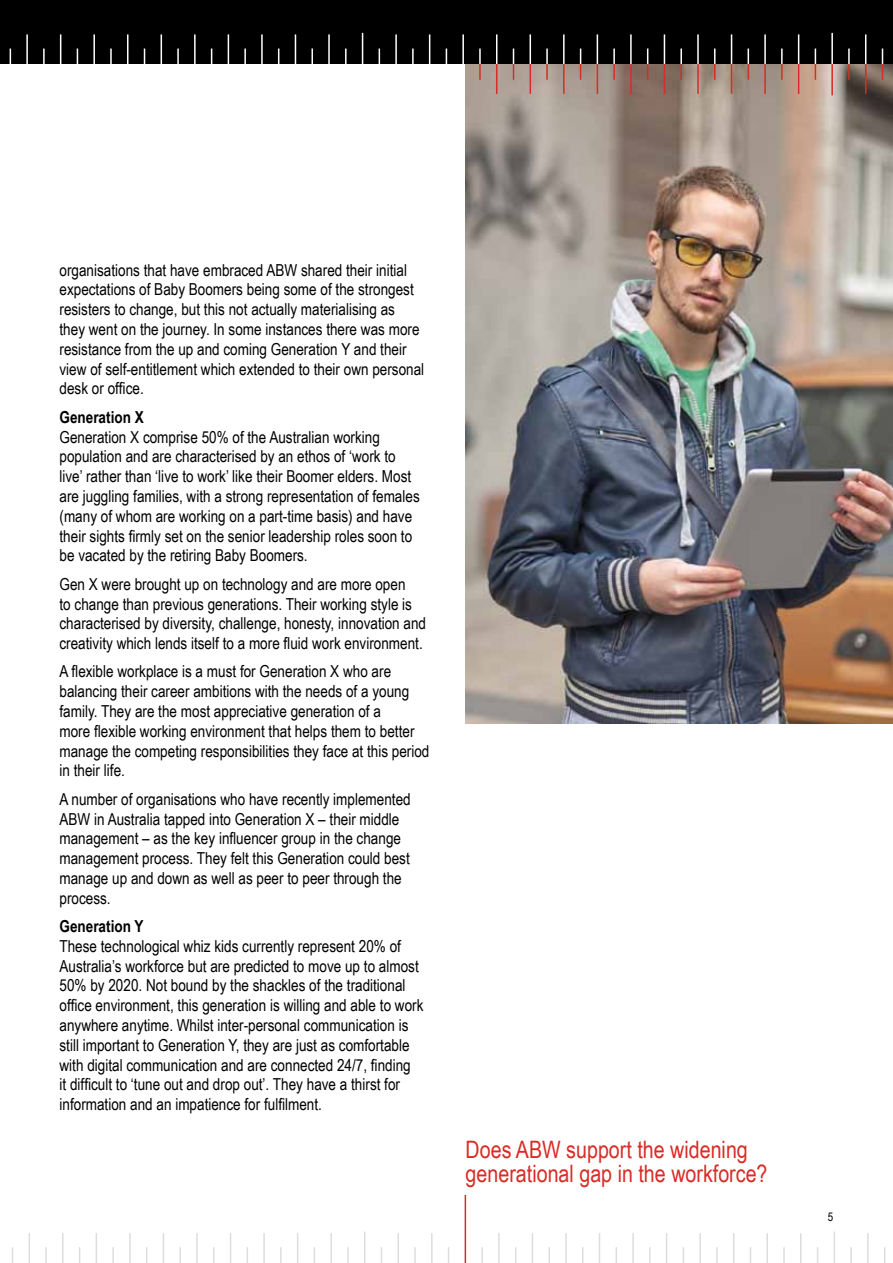
<style>
.page{position:relative;width:893px;height:1263px;background:#fff}
.page>*{position:absolute;margin:0;border:0;box-sizing:border-box;transform-origin:0 0}
.t1{font:24px/24px "Arial Narrow";color:#d82c25}
.t2{font:16.5px/19.8px "Arial Narrow";color:#000}
.t3{font:700 16.5px "Arial Narrow";color:#000}
.t4{font:12px "Arial Narrow";color:#000}
</style>
<div class="page">
<img style="left:466px;top:64px;width:427px;height:660px">
<div style="left:0;top:0;width:893px;height:64px;background:#000"></div>
<hr style="left:26px;top:34px;width:2px;height:30px;background:#fff">
<hr style="left:429px;top:34px;width:1px;height:30px;background:#fff">
<hr style="left:462px;top:34px;width:2px;height:30px;background:#fff">
<hr style="left:496px;top:34px;width:1px;height:30px;background:#fff">
<hr style="left:395px;top:34px;width:2px;height:30px;background:#fff">
<hr style="left:865px;top:34px;width:1px;height:30px;background:#fff">
<hr style="left:328px;top:34px;width:2px;height:30px;background:#fff">
<hr style="left:798px;top:34px;width:1px;height:30px;background:#fff">
<hr style="left:295px;top:34px;width:1px;height:30px;background:#fff">
<hr style="left:764px;top:34px;width:2px;height:30px;background:#fff">
<hr style="left:228px;top:34px;width:1px;height:30px;background:#fff">
<hr style="left:697px;top:34px;width:2px;height:30px;background:#fff">
<hr style="left:261px;top:34px;width:2px;height:30px;background:#fff">
<hr style="left:731px;top:34px;width:1px;height:30px;background:#fff">
<hr style="left:161px;top:34px;width:1px;height:30px;background:#fff">
<hr style="left:630px;top:34px;width:2px;height:30px;background:#fff">
<hr style="left:93px;top:34px;width:2px;height:30px;background:#fff">
<hr style="left:60px;top:34px;width:1px;height:30px;background:#fff">
<hr style="left:127px;top:34px;width:1px;height:30px;background:#fff">
<hr style="left:563px;top:34px;width:2px;height:30px;background:#fff">
<hr style="left:194px;top:34px;width:2px;height:30px;background:#fff">
<hr style="left:664px;top:34px;width:1px;height:30px;background:#fff">
<hr style="left:597px;top:34px;width:1px;height:30px;background:#fff">
<hr style="left:529px;top:34px;width:2px;height:30px;background:#fff">
<svg style="left:412px;top:49px;width:2px;height:15px"></svg>
<svg style="left:345px;top:49px;width:2px;height:15px"></svg>
<svg style="left:278px;top:49px;width:1px;height:15px"></svg>
<svg style="left:379px;top:49px;width:1px;height:15px"></svg>
<svg style="left:311px;top:49px;width:2px;height:15px"></svg>
<svg style="left:144px;top:49px;width:1px;height:15px"></svg>
<svg style="left:77px;top:49px;width:1px;height:15px"></svg>
<svg style="left:10px;top:49px;width:1px;height:15px"></svg>
<svg style="left:244px;top:49px;width:2px;height:15px"></svg>
<svg style="left:211px;top:49px;width:1px;height:15px"></svg>
<svg style="left:177px;top:49px;width:2px;height:15px"></svg>
<svg style="left:110px;top:49px;width:2px;height:15px"></svg>
<svg style="left:43px;top:49px;width:2px;height:15px"></svg>
<hr style="left:362px;top:33px;width:1px;height:31px;background:#fff">
<hr style="left:831px;top:33px;width:2px;height:31px;background:#fff">
<svg style="left:446px;top:49px;width:1px;height:15px"></svg>
<hr style="left:496px;top:64px;width:1px;height:30px;background:#d82c25">
<hr style="left:865px;top:64px;width:1px;height:30px;background:#d82c25">
<hr style="left:798px;top:64px;width:1px;height:30px;background:#d82c25">
<hr style="left:764px;top:64px;width:2px;height:30px;background:#d82c25">
<hr style="left:697px;top:64px;width:2px;height:30px;background:#d82c25">
<hr style="left:731px;top:64px;width:1px;height:30px;background:#d82c25">
<hr style="left:630px;top:64px;width:2px;height:30px;background:#d82c25">
<hr style="left:563px;top:64px;width:2px;height:30px;background:#d82c25">
<hr style="left:664px;top:64px;width:1px;height:30px;background:#d82c25">
<hr style="left:597px;top:64px;width:1px;height:30px;background:#d82c25">
<hr style="left:529px;top:64px;width:2px;height:30px;background:#d82c25">
<svg style="left:479px;top:49px;width:2px;height:31px"></svg>
<svg style="left:882px;top:49px;width:1px;height:31px"></svg>
<svg style="left:815px;top:49px;width:1px;height:31px"></svg>
<svg style="left:748px;top:49px;width:1px;height:31px"></svg>
<svg style="left:513px;top:49px;width:1px;height:31px"></svg>
<svg style="left:848px;top:49px;width:2px;height:31px"></svg>
<svg style="left:781px;top:49px;width:2px;height:31px"></svg>
<svg style="left:613px;top:49px;width:2px;height:31px"></svg>
<svg style="left:546px;top:49px;width:2px;height:31px"></svg>
<svg style="left:714px;top:49px;width:1px;height:31px"></svg>
<svg style="left:680px;top:49px;width:2px;height:31px"></svg>
<svg style="left:647px;top:49px;width:1px;height:31px"></svg>
<svg style="left:580px;top:49px;width:1px;height:31px"></svg>
<hr style="left:831px;top:64px;width:2px;height:31px;background:#d82c25">
<hr style="left:29px;top:1233px;width:1px;height:30px;background:#dcddde">
<hr style="left:431px;top:1233px;width:2px;height:30px;background:#dcddde">
<hr style="left:498px;top:1233px;width:2px;height:30px;background:#dcddde">
<hr style="left:397px;top:1233px;width:2px;height:30px;background:#dcddde">
<hr style="left:867px;top:1233px;width:2px;height:30px;background:#dcddde">
<hr style="left:330px;top:1233px;width:2px;height:30px;background:#dcddde">
<hr style="left:800px;top:1233px;width:1px;height:30px;background:#dcddde">
<hr style="left:297px;top:1233px;width:1px;height:30px;background:#dcddde">
<hr style="left:766px;top:1233px;width:2px;height:30px;background:#dcddde">
<hr style="left:230px;top:1233px;width:1px;height:30px;background:#dcddde">
<hr style="left:699px;top:1233px;width:2px;height:30px;background:#dcddde">
<hr style="left:263px;top:1233px;width:2px;height:30px;background:#dcddde">
<hr style="left:733px;top:1233px;width:1px;height:30px;background:#dcddde">
<hr style="left:163px;top:1233px;width:1px;height:30px;background:#dcddde">
<hr style="left:632px;top:1233px;width:2px;height:30px;background:#dcddde">
<hr style="left:96px;top:1233px;width:1px;height:30px;background:#dcddde">
<hr style="left:129px;top:1233px;width:2px;height:30px;background:#dcddde">
<hr style="left:565px;top:1233px;width:2px;height:30px;background:#dcddde">
<hr style="left:196px;top:1233px;width:2px;height:30px;background:#dcddde">
<hr style="left:666px;top:1233px;width:1px;height:30px;background:#dcddde">
<hr style="left:599px;top:1233px;width:1px;height:30px;background:#dcddde">
<hr style="left:532px;top:1233px;width:1px;height:30px;background:#dcddde">
<svg style="left:481px;top:1247px;width:2px;height:16px"></svg>
<svg style="left:414px;top:1247px;width:2px;height:16px"></svg>
<svg style="left:884px;top:1247px;width:1px;height:16px"></svg>
<svg style="left:347px;top:1247px;width:2px;height:16px"></svg>
<svg style="left:817px;top:1247px;width:1px;height:16px"></svg>
<svg style="left:280px;top:1247px;width:2px;height:16px"></svg>
<svg style="left:750px;top:1247px;width:1px;height:16px"></svg>
<svg style="left:515px;top:1247px;width:1px;height:16px"></svg>
<svg style="left:381px;top:1247px;width:1px;height:16px"></svg>
<svg style="left:850px;top:1247px;width:2px;height:16px"></svg>
<svg style="left:314px;top:1247px;width:1px;height:16px"></svg>
<svg style="left:783px;top:1247px;width:2px;height:16px"></svg>
<svg style="left:146px;top:1247px;width:1px;height:16px"></svg>
<svg style="left:616px;top:1247px;width:1px;height:16px"></svg>
<svg style="left:79px;top:1247px;width:1px;height:16px"></svg>
<svg style="left:548px;top:1247px;width:2px;height:16px"></svg>
<svg style="left:12px;top:1247px;width:1px;height:16px"></svg>
<svg style="left:247px;top:1247px;width:1px;height:16px"></svg>
<svg style="left:716px;top:1247px;width:2px;height:16px"></svg>
<svg style="left:213px;top:1247px;width:2px;height:16px"></svg>
<svg style="left:683px;top:1247px;width:1px;height:16px"></svg>
<svg style="left:179px;top:1247px;width:2px;height:16px"></svg>
<svg style="left:649px;top:1247px;width:2px;height:16px"></svg>
<svg style="left:112px;top:1247px;width:2px;height:16px"></svg>
<svg style="left:582px;top:1247px;width:1px;height:16px"></svg>
<svg style="left:45px;top:1247px;width:2px;height:16px"></svg>
<hr style="left:364px;top:1231px;width:1px;height:32px;background:#dcddde">
<hr style="left:834px;top:1231px;width:1px;height:32px;background:#dcddde">
<svg style="left:448px;top:1247px;width:1px;height:16px"></svg>
<hr style="left:62px;top:1233px;width:2px;height:30px;background:#dcddde">
<hr style="left:465px;top:1195px;width:1px;height:68px;background:#d82c25">
<p class="t2" style="left:60px;top:259px;width:366px">organisations that have embraced ABW shared their initial expectations of Baby Boomers being some of the strongest resisters to change, but this not actually materialising as they went on the journey. In some instances there was more resistance from the up and coming Generation Y and their view of self-entitlement which extended to their own personal desk or office.</p>
<p class="t3" style="left:60px;top:404px;width:86px">Generation X</p>
<p class="t2" style="left:60px;top:426px;width:362px">Generation X comprise 50% of the Australian working population and are characterised by an ethos of ‘work to live’ rather than ‘live to work’ like their Boomer elders. Most are juggling families, with a strong representation of females (many of whom are working on a part-time basis) and have their sights firmly set on the senior leadership roles soon to be vacated by the retiring Baby Boomers.</p>
<p class="t2" style="left:60px;top:573px;width:368px">Gen X were brought up on technology and are more open<br>to change than previous generations. Their working style is characterised by diversity, challenge, honesty, innovation and creativity which lends itself to a more fluid work environment.</p>
<p class="t2" style="left:60px;top:661px;width:371px">A flexible workplace is a must for Generation X who are balancing their career ambitions with the needs of a young family. They are the most appreciative generation of a<br>more flexible working environment that helps them to better manage the competing responsibilities they face at this period in their life.</p>
<p class="t2" style="left:60px;top:788px;width:353px">A number of organisations who have recently implemented ABW in Australia tapped into Generation X – their middle management – as the key influencer group in the change management process. They felt this Generation could best manage up and down as well as peer to peer through the process.</p>
<p class="t3" style="left:60px;top:914px;width:85px">Generation Y</p>
<p class="t2" style="left:60px;top:935px;width:365px">These technological whiz kids currently represent 20% of Australia’s workforce but are predicted to move up to almost 50% by 2020. Not bound by the shackles of the traditional office environment, this generation is willing and able to work anywhere anytime. Whilst inter-personal communication is still important to Generation Y, they are just as comfortable with digital communication and are connected 24/7, finding<br>it difficult to ‘tune out and drop out’. They have a thirst for information and an impatience for fulfilment.</p>
<h1 class="t1" style="left:466px;top:1137px;width:303px">Does ABW support the widening generational gap in the workforce?</h1>
<p class="t4" style="left:828px;top:1208px;width:7px">5</p>
</div>
